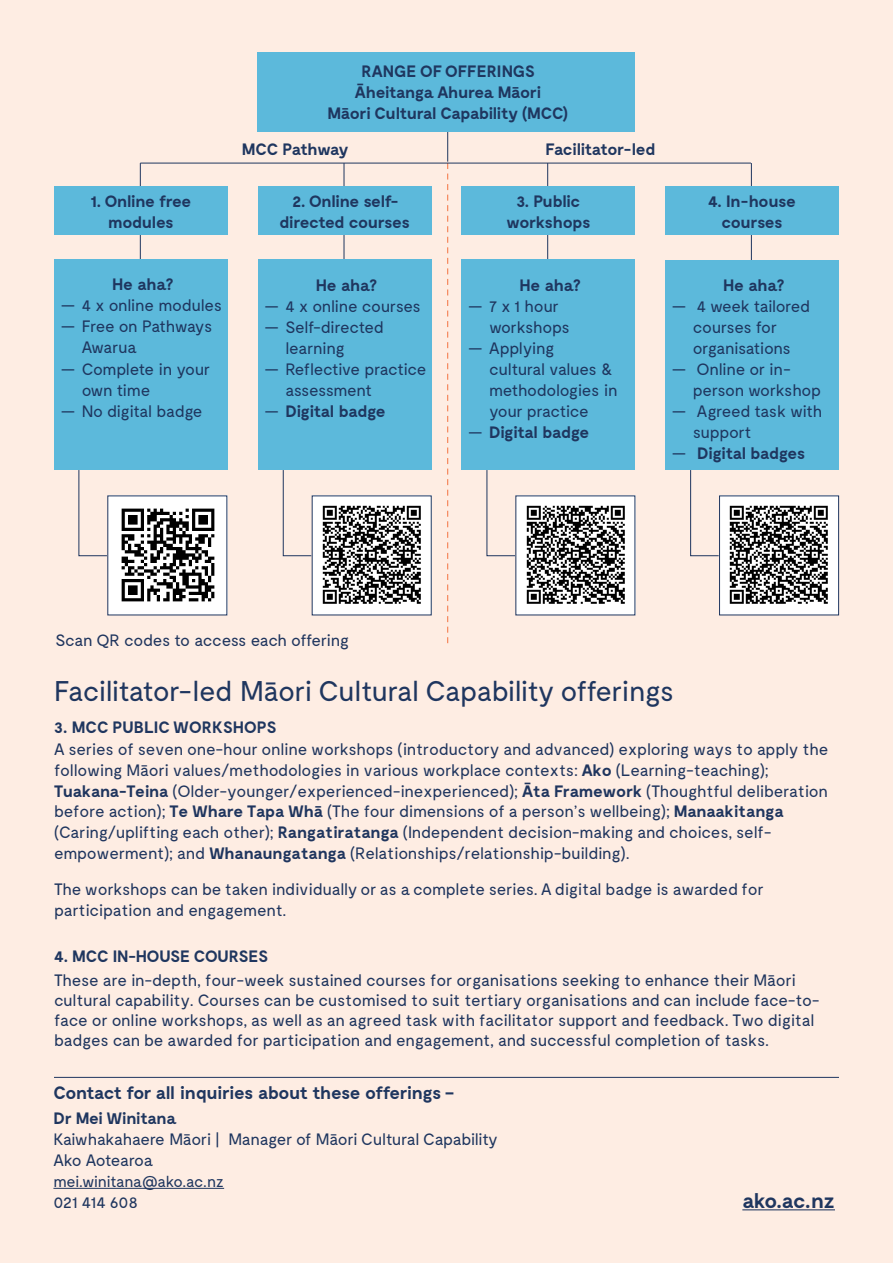
<style>
.page{position:relative;width:893px;height:1263px;background:#feede3}
.page>*{position:absolute;margin:0;border:0;box-sizing:border-box;transform-origin:0 0}
.t1{font:28.5px "Moderat";letter-spacing:-.03em;color:#1f365f}
.t2{font:700 21px "Moderat";color:#1f365f}
.t3{font:700 18px "Moderat";letter-spacing:-.03em;color:#1f365f}
.t4{font:16.5px/20.7px "Moderat";letter-spacing:-.015em;color:#1f355e}
.t5{font:16.5px/21px "Moderat";letter-spacing:-.025em;color:#1f365f}
.t6{font:700 16.5px/21px "Moderat";letter-spacing:-.02em;color:#1f365f;text-align:center}
.t7{font:700 16.5px "Moderat";color:#1f365f}
.t8{font:15.75px "Moderat";letter-spacing:-.035em;color:#1f365f}
.s1{font-weight:400}
.s2{font-weight:700}
</style>
<div class="page">
<hr style="left:140px;top:163px;width:1px;height:132px;background:#1f365f">
<hr style="left:344px;top:163px;width:1px;height:116px;background:#1f365f">
<hr style="left:547px;top:163px;width:1px;height:116px;background:#1f365f">
<hr style="left:447px;top:132px;width:1px;height:30px;background:#1f365f">
<svg style="left:447px;top:164px;width:1px;height:479px"></svg>
<hr style="left:751px;top:163px;width:1px;height:110px;background:#1f365f">
<hr style="left:53px;top:1188px;width:171px;height:1px;background:#1f365f">
<hr style="left:742px;top:1209px;width:93px;height:1px;background:#1f365f">
<hr style="left:54px;top:1077px;width:785px;height:1px;background:#1f365f">
<img style="left:109px;top:497px;width:116px;height:116px">
<img style="left:314px;top:497px;width:116px;height:116px">
<img style="left:517px;top:497px;width:116px;height:116px">
<img style="left:721px;top:497px;width:116px;height:116px">
<div style="left:258px;top:53px;width:377px;height:79px;background:#5cb9db"></div>
<div style="left:54px;top:187px;width:174px;height:48px;background:#5cb9db"></div>
<div style="left:258px;top:187px;width:174px;height:48px;background:#5cb9db"></div>
<div style="left:461px;top:187px;width:174px;height:48px;background:#5cb9db"></div>
<div style="left:665px;top:187px;width:174px;height:48px;background:#5cb9db"></div>
<div style="left:54px;top:260px;width:174px;height:210px;background:#5cb9db"></div>
<div style="left:258px;top:260px;width:174px;height:210px;background:#5cb9db"></div>
<div style="left:461px;top:260px;width:174px;height:210px;background:#5cb9db"></div>
<div style="left:665px;top:260px;width:174px;height:210px;background:#5cb9db"></div>
<div style="left:719px;top:495px;width:120px;height:120px;border:1px solid #1f365f"></div>
<svg style="left:78px;top:470px;width:30px;height:86px"></svg>
<svg style="left:282px;top:470px;width:30px;height:86px"></svg>
<svg style="left:486px;top:470px;width:30px;height:86px"></svg>
<svg style="left:690px;top:470px;width:29px;height:86px"></svg>
<hr style="left:140px;top:163px;width:611px;height:1px;background:#1f365f">
<p class="t6" style="left:327px;top:61px;width:243px">RANGE OF OFFERINGS<br>Āheitanga Ahurea Māori<br>Māori Cultural Capability (MCC)</p>
<p class="t6" style="left:242px;top:139px;width:109px">MCC Pathway</p>
<p class="t6" style="left:545px;top:139px;width:111px">Facilitator-led</p>
<p class="t6" style="left:91px;top:191px;width:102px">1. Online free modules</p>
<p class="t6" style="left:279px;top:191px;width:132px">2. Online self&shy;directed courses</p>
<p class="t6" style="left:506px;top:191px;width:86px">3. Public workshops</p>
<p class="t6" style="left:708px;top:191px;width:89px">4. In-house courses</p>
<p class="t6" style="left:112px;top:275px;width:63px">He aha?</p>
<p class="t5" style="left:61px;top:296px;width:163px">— 4 x online modules</p>
<p class="t5" style="left:82px;top:317px;width:132px;text-indent:-21px">— Free on Pathways<br>Awarua</p>
<p class="t5" style="left:82px;top:359px;width:130px;text-indent:-21px">— Complete in your own time</p>
<p class="t5" style="left:61px;top:401px;width:143px">— No digital badge</p>
<p class="t6" style="left:316px;top:275px;width:63px">He aha?</p>
<p class="t5" style="left:264px;top:296px;width:158px">— 4 x online courses</p>
<p class="t5" style="left:285px;top:317px;width:100px;text-indent:-21px">— Self-directed learning</p>
<p class="t5" style="left:285px;top:359px;width:143px;text-indent:-21px">— Reflective practice assessment</p>
<p class="t6" style="left:264px;top:401px;width:122px"><span class="s1">—</span> Digital badge</p>
<p class="t6" style="left:520px;top:275px;width:63px">He aha?</p>
<p class="t5" style="left:489px;top:296px;width:82px;text-indent:-21px">— 7 x 1 hour workshops</p>
<p class="t5" style="left:489px;top:338px;width:130px;text-indent:-21px">— Applying<br>cultural values &amp; methodologies in your practice</p>
<p class="t6" style="left:468px;top:422px;width:122px"><span class="s1">—</span> Digital badge</p>
<p class="t6" style="left:723px;top:275px;width:63px">He aha?</p>
<p class="t5" style="left:693px;top:296px;width:119px;text-indent:-21px">— 4 week tailored courses for organisations</p>
<p class="t5" style="left:693px;top:359px;width:130px;text-indent:-21px">— Online or in&shy;person workshop</p>
<p class="t5" style="left:693px;top:401px;width:131px;text-indent:-21px">— Agreed task with support</p>
<p class="t6" style="left:672px;top:443px;width:135px"><span class="s1">—</span> Digital badges</p>
<p class="t4" style="left:56px;top:630px;width:295px">Scan QR codes to access each offering</p>
<h1 class="t1" style="left:54px;top:675px;width:622px">Facilitator-led Māori Cultural Capability offerings</h1>
<p class="t7" style="left:54px;top:718px;width:224px">3. MCC PUBLIC WORKSHOPS</p>
<p class="t4" style="left:54px;top:739px;width:776px">A series of seven one-hour online workshops (introductory and advanced) exploring ways to apply the following Māori values/methodologies in various workplace contexts: <span class="s2">Ako</span> (Learning-teaching); <span class="s2">Tuakana-Teina</span> (Older-younger/experienced-inexperienced); <span class="s2">Āta Framework</span> (Thoughtful deliberation before action); <span class="s2">Te Whare Tapa Whā</span> (The four dimensions of a person’s wellbeing); <span class="s2">Manaakitanga </span>(Caring/uplifting each other); <span class="s2">Rangatiratanga</span> (Independent decision-making and choices, self&shy;empowerment); and <span class="s2">Whanaungatanga</span> (Relationships/relationship-building).</p>
<p class="t4" style="left:54px;top:879px;width:711px">The workshops can be taken individually or as a complete series. A digital badge is awarded for participation and engagement.</p>
<p class="t6" style="left:54px;top:946px;width:216px">4. MCC IN-HOUSE COURSES</p>
<p class="t4" style="left:54px;top:971px;width:767px;line-height:20.1px">These are in-depth, four-week sustained courses for organisations seeking to enhance their Māori cultural capability. Courses can be customised to suit tertiary organisations and can include face-to&shy;face or online workshops, as well as an agreed task with facilitator support and feedback. Two digital badges can be awarded for participation and engagement, and successful completion of tasks.</p>
<p class="t3" style="left:53px;top:1082px;width:403px">Contact for all inquiries about these offerings –</p>
<p class="t6" style="left:53px;top:1108px;width:125px">Dr Mei Winitana</p>
<p class="t5" style="left:53px;top:1129px;width:446px">Kaiwhakahaere Māori | Manager of Māori Cultural Capability<br>Ako Aotearoa</p>
<p class="t8" style="left:53px;top:1172px;width:172px">mei.winitana@ako.ac.nz</p>
<p class="t5" style="left:53px;top:1192px;width:86px">021 414 608</p>
<p class="t2" style="left:742px;top:1188px;width:94px">ako.ac.nz</p>
</div>
